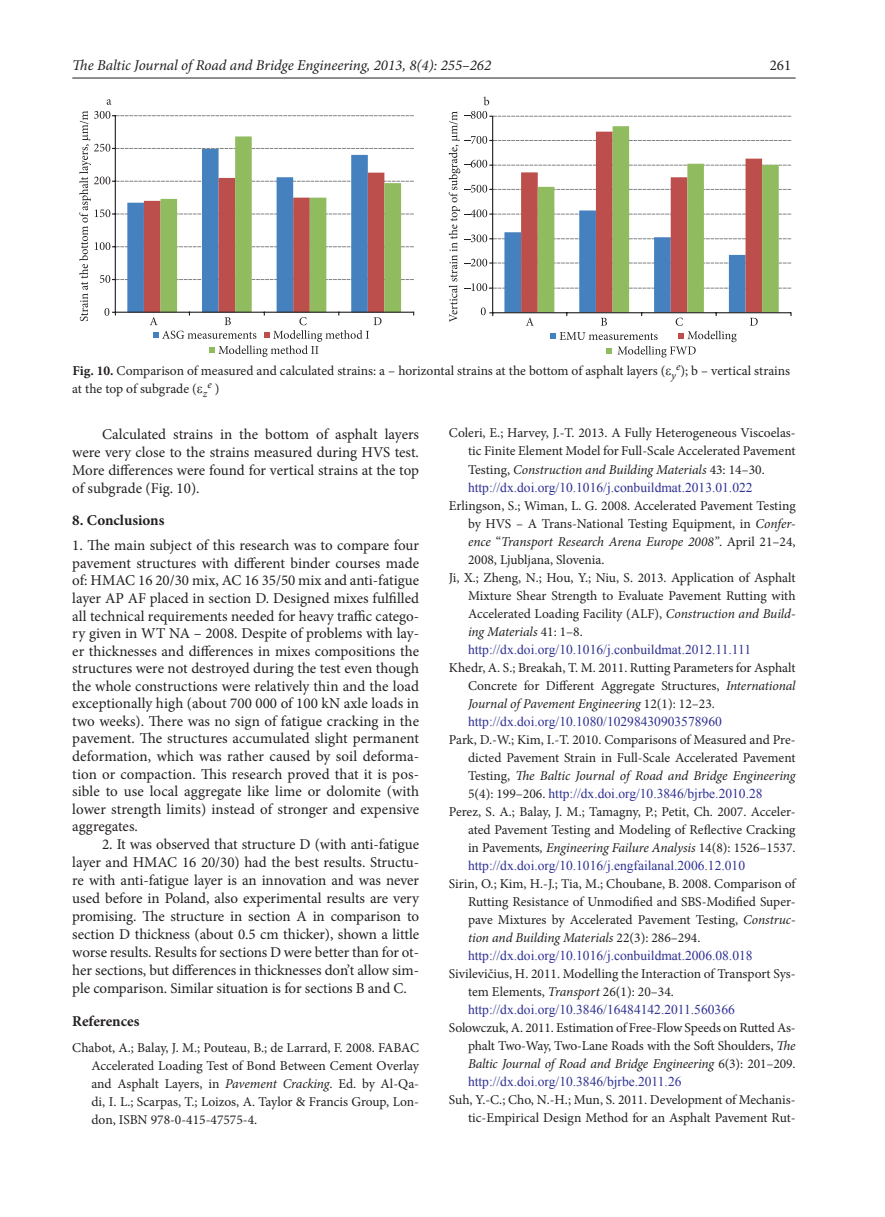
<style>
.page{position:relative;width:885px;height:1217px;background:#fff}
.page>*{position:absolute;margin:0;border:0;box-sizing:border-box;transform-origin:0 0}
.t1{font:15px/17.5px "Minion Pro";letter-spacing:-.005em;color:#231f20;text-align:justify}
.t2{font:italic 15px "Minion Pro";letter-spacing:-.005em;color:#231f20}
.t3{font:700 15px "Minion Pro";letter-spacing:-.005em;color:#231f20}
.t4{font:13.5px/18px "Minion Pro";letter-spacing:-.005em;color:#231f20;text-align:justify}
.t5{font:13.5px "Times New Roman";color:#2e3092}
.t6{font:italic 13.5px "Minion Pro";letter-spacing:-.01em;color:#231f20}
.t7{font:italic 10.8px "Minion Pro";color:#231f20}
.s1{font-weight:700}
.s2{font-style:normal;font-size:13.5px}
.s3{font-style:italic}
.s4{font-style:normal}
.s5{font-family:"Minion Pro";color:#231f20}
</style>
<div class="page">
<hr style="left:72px;top:78px;width:723px;height:1px;background:#231f20">
<svg style="left:149px;top:317px;width:233px;height:40px"></svg>
<svg style="left:112px;top:115px;width:303px;height:201px"></svg>
<svg style="left:79px;top:111px;width:31px;height:210px"></svg>
<svg style="left:107px;top:99px;width:4px;height:6px"></svg>
<svg style="left:487px;top:115px;width:305px;height:201px"></svg>
<svg style="left:493px;top:210px;width:298px;height:147px"></svg>
<svg style="left:448px;top:111px;width:39px;height:211px"></svg>
<svg style="left:483px;top:97px;width:6px;height:8px"></svg>
<p class="t2" style="left:72px;top:55px;width:420px">The Baltic Journal of Road and Bridge Engineering, 2013, 8(4): 255–262</p>
<p class="t1" style="left:769px;top:57px;width:23px">261</p>
<p class="t4" style="left:72px;top:361px;width:719px"><span class="s1">Fig. 10.</span> Comparison of measured and calculated strains: a – horizontal strains at the bottom of asphalt layers ( <sub>y</sub><sup>e</sup>); b – vertical strains at the top of subgrade ( <sub>z</sub></p>
<p class="t7" style="left:207px;top:377px;width:14px">e <span class="s2">)</span></p>
<p class="t1" style="left:72px;top:425px;width:348px;line-height:18px;text-indent:30px">Calculated strains in the bottom of asphalt layers were very close to the strains measured during HVS test.<br>More differences were found for vertical strains at the top of subgrade (Fig. 10).</p>
<p class="t3" style="left:72px;top:509px;width:94px">8. Conclusions</p>
<p class="t1" style="left:72px;top:536px;width:348px">1. The main subject of this research was to compare four pavement structures with different binder courses made of: HMAC 16 20/30 mix, AC 16 35/50 mix and anti-fatigue layer AP AF placed in section D. Designed mixes fulfilled all technical requirements needed for heavy traffic catego&shy;ry given in WT NA – 2008. Despite of problems with lay&shy;er thicknesses and differences in mixes compositions the structures were not destroyed during the test even though the whole constructions were relatively thin and the load exceptionally high (about 700 000 of 100 kN axle loads in two weeks). There was no sign of fatigue cracking in the pavement. The structures accumulated slight permanent deformation, which was rather caused by soil deforma&shy;tion or compaction. This research proved that it is pos&shy;sible to use local aggregate like lime or dolomite (with lower strength limits) instead of stronger and expensive aggregates.</p>
<p class="t1" style="left:72px;top:835px;width:348px;line-height:18px;text-indent:30px">2. It was observed that structure D (with anti-fatigue layer and HMAC 16 20/30) had the best results. Structu&shy;re with anti-fatigue layer is an innovation and was never used before in Poland, also experimental results are very promising. The structure in section A in comparison to section D thickness (about 0.5 cm thicker), shown a little worse results. Results for sections D were better than for ot&shy;her sections, but differences in thicknesses don’t allow sim&shy;ple comparison. Similar situation is for sections B and C.</p>
<p class="t3" style="left:72px;top:1010px;width:69px">References</p>
<p class="t4" style="left:91px;top:1037px;width:329px;text-indent:-19px">Chabot, A.; Balay, J. M.; Pouteau, B.; de Larrard, F. 2008. FABAC Accelerated Loading Test of Bond Between Cement Overlay and Asphalt Layers, in <span class="s3">Pavement Cracking</span>. Ed. by Al-Qa&shy;di, I. L.; Scarpas, T.; Loizos, A. Taylor &amp; Francis Group, Lon&shy;don, ISBN 978-0-415-47575-4.</p>
<p class="t4" style="left:468px;top:424px;width:329px;text-indent:-19px">Coleri, E.; Harvey, J.-T. 2013. A Fully Heterogeneous Viscoelas&shy;tic Finite Element Model for Full-Scale Accelerated Pavement Testing, <span class="s3">Construction and Building Materials</span> 43: 14–30.</p>
<p class="t5" style="left:468px;top:478px;width:286px">http://dx.doi.org/10.1016/j.conbuildmat.2013.01.022</p>
<p class="t4" style="left:449px;top:496px;width:348px">Erlingson, S.; Wiman, L. G. 2008. Accelerated Pavement Testing</p>
<p class="t4" style="left:468px;top:514px;width:329px">by HVS – A Trans-National Testing Equipment, in <span class="s3">Confer-</span></p>
<p class="t6" style="left:468px;top:532px;width:329px">ence <span class="s4">“</span>Transport Research Arena Europe 2008”<span class="s4">. April 21–24,</span></p>
<p class="t4" style="left:468px;top:550px;width:138px">2008, Ljubljana, Slovenia.</p>
<p class="t4" style="left:449px;top:568px;width:348px">Ji, X.; Zheng, N.; Hou, Y.; Niu, S. 2013. Application of Asphalt</p>
<p class="t4" style="left:468px;top:586px;width:329px">Mixture Shear Strength to Evaluate Pavement Rutting with</p>
<p class="t4" style="left:468px;top:604px;width:329px">Accelerated Loading Facility (ALF), <span class="s3">Construction and Build-</span></p>
<p class="t6" style="left:468px;top:622px;width:116px">ing Materials <span class="s4">41: 1–8.</span></p>
<p class="t5" style="left:468px;top:640px;width:284px">http://dx.doi.org/10.1016/j.conbuildmat.2012.11.111</p>
<p class="t4" style="left:468px;top:658px;width:329px;text-indent:-19px">Khedr, A. S.; Breakah, T. M. 2011. Rutting Parameters for Asphalt Concrete for Different Aggregate Structures, <span class="s3">International Journal of Pavement Engineering</span> 12(1): 12–23.</p>
<p class="t5" style="left:468px;top:712px;width:255px">http://dx.doi.org/10.1080/10298430903578960</p>
<p class="t4" style="left:468px;top:730px;width:329px;text-indent:-19px">Park, D.-W.; Kim, I.-T. 2010. Comparisons of Measured and Pre&shy;dicted Pavement Strain in Full-Scale Accelerated Pavement Testing, <span class="s3">The Baltic Journal of Road and Bridge Engineering</span></p>
<p class="t5" style="left:468px;top:784px;width:296px"><span class="s5">5(4): 199–206.</span> http://dx.doi.org/10.3846/bjrbe.2010.28</p>
<p class="t4" style="left:468px;top:802px;width:329px;text-indent:-19px">Perez, S. A.; Balay, J. M.; Tamagny, P.; Petit, Ch. 2007. Acceler&shy;ated Pavement Testing and Modeling of Reflective Cracking in Pavements<span class="s3">, Engineering Failure Analysis</span> 14(8): 1526–1537.</p>
<p class="t5" style="left:468px;top:856px;width:278px">http://dx.doi.org/10.1016/j.engfailanal.2006.12.010</p>
<p class="t4" style="left:468px;top:874px;width:329px;text-indent:-19px">Sirin, O.; Kim, H.-J.; Tia, M.; Choubane, B. 2008. Comparison of Rutting Resistance of Unmodified and SBS-Modified Super&shy;pave Mixtures by Accelerated Pavement Testing, <span class="s3">Construc&shy;tion and Building Materials</span> 22(3): 286–294.</p>
<p class="t5" style="left:468px;top:946px;width:286px">http://dx.doi.org/10.1016/j.conbuildmat.2006.08.018</p>
<p class="t4" style="left:468px;top:964px;width:329px;text-indent:-19px">Sivilevičius, H. 2011. Modelling the Interaction of Transport Sys&shy;tem Elements, <span class="s3">Transport</span> 26(1): 20–34.</p>
<p class="t5" style="left:468px;top:1000px;width:268px">http://dx.doi.org/10.3846/16484142.2011.560366</p>
<p class="t4" style="left:468px;top:1018px;width:329px;text-indent:-19px">Solowczuk, A. 2011. Estimation of Free-Flow Speeds on Rutted As&shy;phalt Two-Way, Two-Lane Roads with the Soft Shoulders, <span class="s3">The Baltic Journal of Road and Bridge Engineering</span> 6(3): 201–209.</p>
<p class="t5" style="left:468px;top:1072px;width:215px">http://dx.doi.org/10.3846/bjrbe.2011.26</p>
<p class="t4" style="left:449px;top:1090px;width:348px;text-align:right">Suh, Y.-C.; Cho, N.-H.; Mun, S. 2011. Development of Mechanis&shy;tic-Empirical Design Method for an Asphalt Pavement Rut-</p>
</div>
